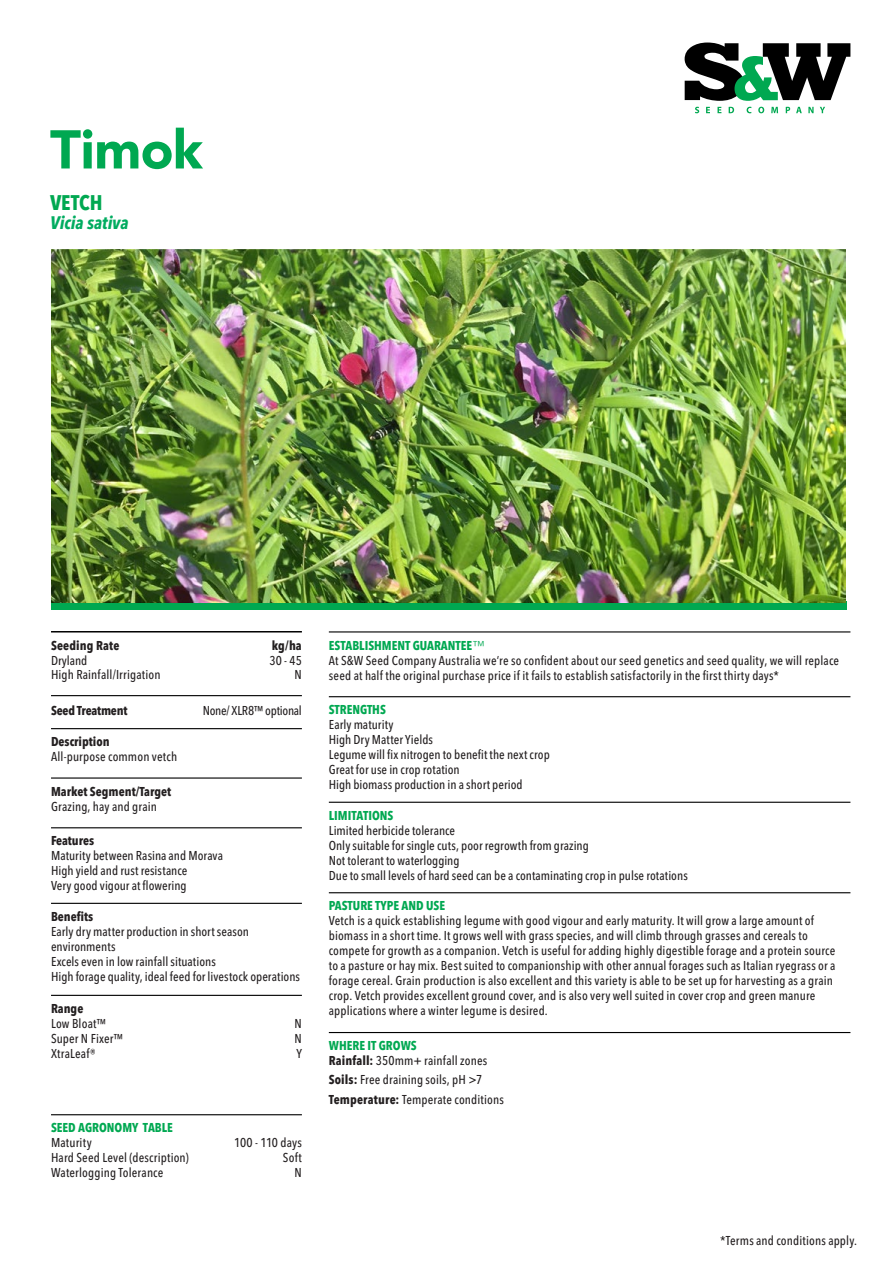
<style>
.page{position:relative;width:893px;height:1263px;background:#fff}
.page>*{position:absolute;margin:0;border:0;box-sizing:border-box;transform-origin:0 0}
.t1{font:900 54px "Avenir LT Pro";letter-spacing:-.01em;color:#00a851}
.t2{font:700 condensed 21px "Avenir Next LT Pro";letter-spacing:-.01em;color:#00a851}
.t3{font:italic 700 condensed 18px "Avenir Next LT Pro";color:#00ac60}
.t4{font:500 condensed 12.75px/15px "Avenir Next LT Pro";letter-spacing:.01em;color:#231f20}
.t5{font:700 condensed 12.75px "Avenir Next LT Pro";color:#231f20}
.t6{font:700 condensed 12.75px "Avenir Next LT Pro";color:#00a851}
.t7{font:500 condensed 12.75px "Avenir Next LT Pro";letter-spacing:-.02em;color:#231f20}
.t8{font:700 condensed 12.75px "Avenir Next LT Pro";letter-spacing:-.02em;color:#231f20}
.s1{font-weight:700;color:#00a851}
.s2{font-family:"Avenir LT Pro";font-weight:300;font-stretch:normal;color:#00a851}
.s3{font-weight:700}
</style>
<div class="page">
<svg style="left:685px;top:43px;width:165px;height:58px"></svg>
<svg style="left:695px;top:107px;width:4px;height:6px"></svg>
<svg style="left:706px;top:107px;width:4px;height:6px"></svg>
<svg style="left:717px;top:107px;width:4px;height:6px"></svg>
<svg style="left:729px;top:107px;width:5px;height:6px"></svg>
<svg style="left:747px;top:107px;width:4px;height:6px"></svg>
<svg style="left:758px;top:107px;width:6px;height:6px"></svg>
<svg style="left:771px;top:107px;width:7px;height:6px"></svg>
<svg style="left:786px;top:107px;width:4px;height:6px"></svg>
<svg style="left:796px;top:107px;width:6px;height:6px"></svg>
<svg style="left:808px;top:107px;width:6px;height:6px"></svg>
<svg style="left:820px;top:107px;width:5px;height:6px"></svg>
<hr style="left:51px;top:631px;width:251px;height:1px;background:#000">
<hr style="left:51px;top:695px;width:251px;height:1px;background:#000">
<hr style="left:51px;top:728px;width:251px;height:1px;background:#000">
<hr style="left:51px;top:777px;width:251px;height:2px;background:#000">
<hr style="left:51px;top:827px;width:251px;height:1px;background:#000">
<hr style="left:51px;top:903px;width:251px;height:1px;background:#000">
<hr style="left:51px;top:995px;width:251px;height:1px;background:#000">
<hr style="left:329px;top:631px;width:521px;height:1px;background:#000">
<hr style="left:329px;top:696px;width:521px;height:1px;background:#000">
<hr style="left:329px;top:802px;width:521px;height:1px;background:#000">
<hr style="left:329px;top:892px;width:521px;height:1px;background:#000">
<hr style="left:329px;top:1032px;width:521px;height:1px;background:#000">
<hr style="left:51px;top:1114px;width:251px;height:1px;background:#000">
<div style="left:51px;top:602px;width:795px;height:8px;background:#00a851"></div>
<img style="left:52px;top:249px;width:794px;height:353px">
<h1 class="t1" style="left:50px;top:117px;width:154px">Timok</h1>
<h2 class="t2" style="left:50px;top:190px;width:54px">VETCH</h2>
<h3 class="t3" style="left:50px;top:212px;width:80px">Vicia sativa</h3>
<p class="t5" style="left:51px;top:637px;width:70px">Seeding Rate</p>
<p class="t5" style="left:272px;top:637px;width:32px">kg/ha</p>
<p class="t4" style="left:51px;top:652px;width:38px">Dryland</p>
<p class="t4" style="left:270px;top:652px;width:34px">30 - 45</p>
<p class="t4" style="left:51px;top:667px;width:111px">High Rainfall/Irrigation</p>
<p class="t4" style="left:295px;top:667px;width:9px">N</p>
<p class="t8" style="left:51px;top:703px;width:78px">Seed Treatment</p>
<p class="t7" style="left:203px;top:703px;width:101px">None/ XLR8™ optional</p>
<p class="t5" style="left:51px;top:733px;width:60px">Description</p>
<p class="t4" style="left:51px;top:749px;width:128px">All-purpose common vetch</p>
<p class="t5" style="left:51px;top:783px;width:122px">Market Segment/Target</p>
<p class="t4" style="left:51px;top:799px;width:107px">Grazing, hay and grain</p>
<p class="t5" style="left:51px;top:833px;width:45px">Features</p>
<p class="t4" style="left:51px;top:848px;width:174px">Maturity between Rasina and Morava<br>High yield and rust resistance<br>Very good vigour at flowering</p>
<p class="t5" style="left:51px;top:908px;width:44px">Benefits</p>
<p class="t4" style="left:51px;top:924px;width:251px">Early dry matter production in short season environments<br>Excels even in low rainfall situations<br>High forage quality, ideal feed for livestock operations</p>
<p class="t5" style="left:51px;top:1000px;width:34px">Range</p>
<p class="t4" style="left:51px;top:1016px;width:57px">Low Bloat™</p>
<p class="t4" style="left:295px;top:1016px;width:9px">N</p>
<p class="t4" style="left:51px;top:1031px;width:74px">Super N Fixer™</p>
<p class="t4" style="left:295px;top:1031px;width:9px">N</p>
<p class="t4" style="left:51px;top:1046px;width:46px">XtraLeaf®</p>
<p class="t4" style="left:296px;top:1046px;width:7px">Y</p>
<p class="t6" style="left:51px;top:1120px;width:123px">SEED AGRONOMY TABLE</p>
<p class="t4" style="left:51px;top:1135px;width:42px">Maturity</p>
<p class="t4" style="left:234px;top:1135px;width:69px">100 - 110 days</p>
<p class="t4" style="left:51px;top:1150px;width:139px">Hard Seed Level (description)</p>
<p class="t4" style="left:283px;top:1150px;width:20px">Soft</p>
<p class="t4" style="left:51px;top:1165px;width:114px">Waterlogging Tolerance</p>
<p class="t4" style="left:295px;top:1165px;width:9px">N</p>
<p class="t4" style="left:329px;top:637px;width:512px"><span class="s1">ESTABLISHMENT GUARANTEE</span><span class="s2">™<br></span>At S&amp;W Seed Company Australia we’re so confident about our seed genetics and seed quality, we will replace seed at half the original purchase price if it fails to establish satisfactorily in the first thirty days*</p>
<p class="t6" style="left:329px;top:702px;width:59px">STRENGTHS</p>
<p class="t4" style="left:329px;top:717px;width:222px">Early maturity<br>High Dry Matter Yields<br>Legume will fix nitrogen to benefit the next crop<br>Great for use in crop rotation<br>High biomass production in a short period</p>
<p class="t6" style="left:329px;top:807px;width:66px">LIMITATIONS</p>
<p class="t4" style="left:329px;top:823px;width:360px">Limited herbicide tolerance<br>Only suitable for single cuts, poor regrowth from grazing<br>Not tolerant to waterlogging<br>Due to small levels of hard seed can be a contaminating crop in pulse rotations</p>
<p class="t6" style="left:329px;top:898px;width:118px">PASTURE TYPE AND USE</p>
<p class="t4" style="left:329px;top:913px;width:508px">Vetch is a quick establishing legume with good vigour and early maturity. It will grow a large amount of biomass in a short time. It grows well with grass species, and will climb through grasses and cereals to compete for growth as a companion. Vetch is useful for adding highly digestible forage and a protein source to a pasture or hay mix. Best suited to companionship with other annual forages such as Italian ryegrass or a forage cereal. Grain production is also excellent and this variety is able to be set up for harvesting as a grain crop. Vetch provides excellent ground cover, and is also very well suited in cover crop and green manure applications where a winter legume is desired.</p>
<p class="t4" style="left:329px;top:1038px;width:160px"><span class="s1">WHERE IT GROWS<br></span><span class="s3">Rainfall:</span> 350mm+ rainfall zones</p>
<p class="t4" style="left:329px;top:1070px;width:177px;line-height:19.2px"><span class="s3">Soils:</span> Free draining soils, pH &gt;7<br><span class="s3">Temperature:</span> Temperate conditions</p>
<p class="t4" style="left:720px;top:1233px;width:139px">*Terms and conditions apply.</p>
</div>
